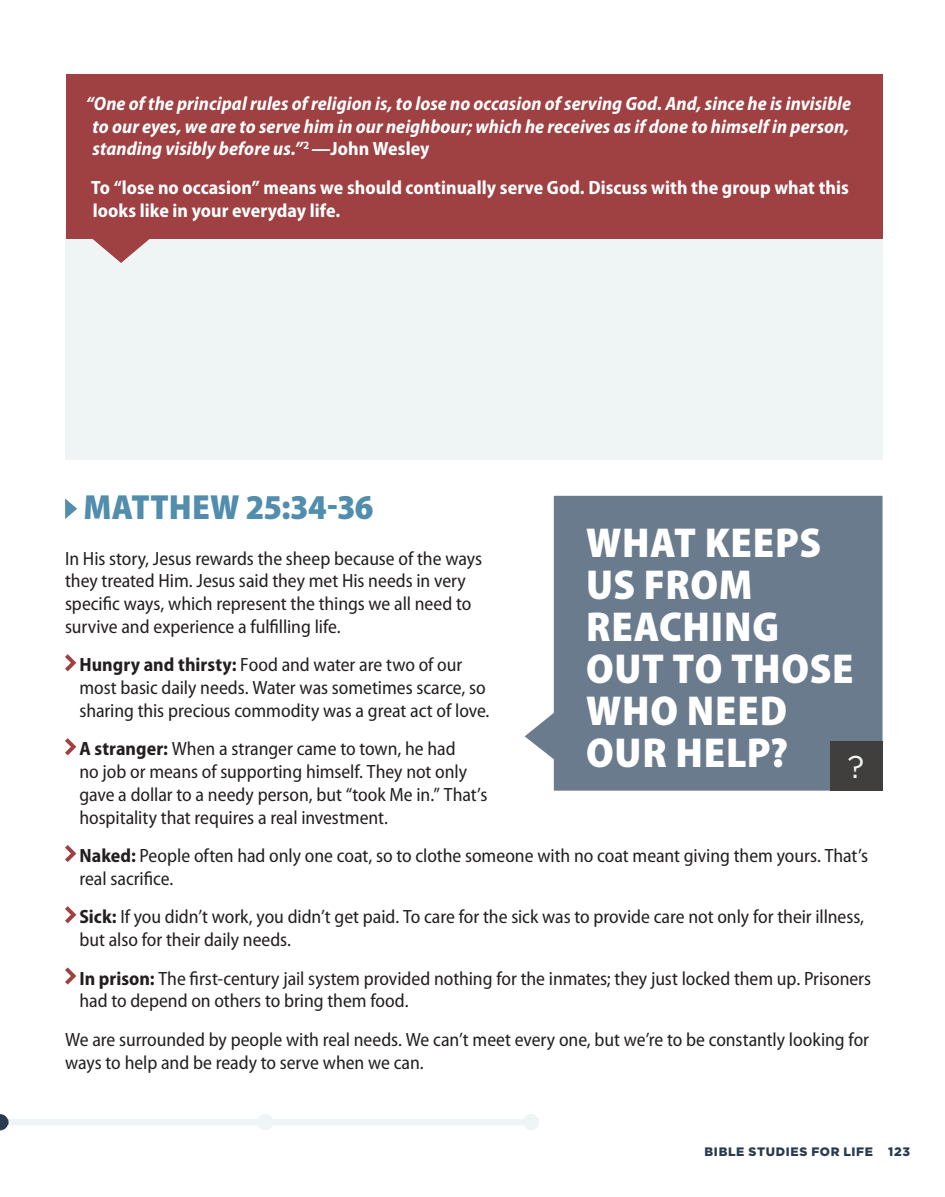
<style>
.page{position:relative;width:945px;height:1197px;background:#fff}
.page>*{position:absolute;margin:0;border:0;box-sizing:border-box;transform-origin:0 0}
.activity{font:900 semi-condensed 42px/42px "Myriad Pro";letter-spacing:.015em;color:#fff}
.subhead1{font:900 semi-condensed 35px "Myriad Pro";color:#518dac}
.point{font:31.5px "Gotham";color:#eff5f4}
.body1_noindent{font:semi-condensed 19.25px/22.8px "Myriad Pro";letter-spacing:-.005em;color:#231f20}
.body1_noindent-2{font:italic 700 semi-condensed 19.25px/22.8px "Myriad Pro";letter-spacing:.005em;color:#fff;text-align:justify}
.body1_noindent-3{font:700 semi-condensed 19.25px/22.8px "Myriad Pro";letter-spacing:.005em;color:#fff}
.t1{font:900 12.25px "Gotham";letter-spacing:.055em;color:#2a3a4f}
.s1{font-style:normal}
.s2{font-weight:700}
</style>
<div class="page">
<svg style="left:525px;top:496px;width:358px;height:295px;background:#748595"></svg>
<div style="left:830px;top:741px;width:53px;height:50px;background:#403f3e"></div>
<div style="left:65px;top:228px;width:818px;height:232px;background:#eff5f4"></div>
<div style="left:66px;top:74px;width:817px;height:165px;background:#9f4143"></div>
<svg style="left:93px;top:239px;width:57px;height:24px"></svg>
<div style="left:0;top:1119px;width:531px;height:6px;background:#eff5f4"></div>
<div style="left:257px;top:1114px;width:17px;height:16px;background:#eff5f4;border-radius:50%"></div>
<div style="left:523px;top:1114px;width:16px;height:16px;background:#eff5f4;border-radius:50%"></div>
<svg style="left:0;top:1114px;width:8px;height:16px"></svg>
<svg style="left:65px;top:499px;width:12px;height:20px"></svg>
<svg style="left:65px;top:654px;width:11px;height:17px"></svg>
<svg style="left:65px;top:738px;width:11px;height:17px"></svg>
<svg style="left:65px;top:845px;width:11px;height:17px"></svg>
<svg style="left:65px;top:906px;width:11px;height:17px"></svg>
<svg style="left:65px;top:968px;width:11px;height:17px"></svg>
<p class="body1_noindent-2" style="left:92px;top:92px;width:760px;text-indent:-7px">“One of the principal rules of religion is, to lose no occasion of serving God. And, since he is invisible to our eyes, we are to serve him in our neighbour; which he receives as if done to himself in person, standing visibly before us.”<sup>2</sup> <span class="s1">—John Wesley</span></p>
<p class="body1_noindent-3" style="left:91px;top:176px;width:759px">To “lose no occasion” means we should continually serve God. Discuss with the group what this looks like in your everyday life.</p>
<p class="subhead1" style="left:83px;top:487px;width:292px">MATTHEW 25:34-36</p>
<p class="body1_noindent" style="left:65px;top:547px;width:418px">In His story, Jesus rewards the sheep because of the ways they treated Him. Jesus said they met His needs in very specific ways, which represent the things we all need to survive and experience a fulfilling life.</p>
<p class="body1_noindent" style="left:79px;top:654px;width:412px"><span class="s2">Hungry and thirsty:</span> Food and water are two of our most basic daily needs. Water was sometimes scarce, so sharing this precious commodity was a great act of love.</p>
<p class="body1_noindent" style="left:79px;top:738px;width:409px"><span class="s2">A stranger:</span> When a stranger came to town, he had<br>no job or means of supporting himself. They not only gave a dollar to a needy person, but “took Me in.” That’s hospitality that requires a real investment.</p>
<p class="body1_noindent" style="left:79px;top:845px;width:790px"><span class="s2">Naked:</span> People often had only one coat, so to clothe someone with no coat meant giving them yours. That’s real sacrifice.</p>
<p class="body1_noindent" style="left:79px;top:906px;width:786px"><span class="s2">Sick:</span> If you didn’t work, you didn’t get paid. To care for the sick was to provide care not only for their illness, but also for their daily needs.</p>
<p class="body1_noindent" style="left:79px;top:967px;width:793px"><span class="s2">In prison:</span> The first-century jail system provided nothing for the inmates; they just locked them up. Prisoners had to depend on others to bring them food.</p>
<p class="body1_noindent" style="left:65px;top:1028px;width:805px">We are surrounded by people with real needs. We can’t meet every one, but we’re to be constantly looking for ways to help and be ready to serve when we can.</p>
<p class="activity" style="left:586px;top:523px;width:269px">WHAT KEEPS<br>US FROM<br>REACHING<br>OUT TO THOSE<br>WHO NEED<br>OUR HELP?</p>
<p class="point" style="left:848px;top:747px;width:18px">?</p>
<p class="t1" style="left:704px;top:1144px;width:207px">BIBLE STUDIES FOR LIFE 123</p>
</div>
